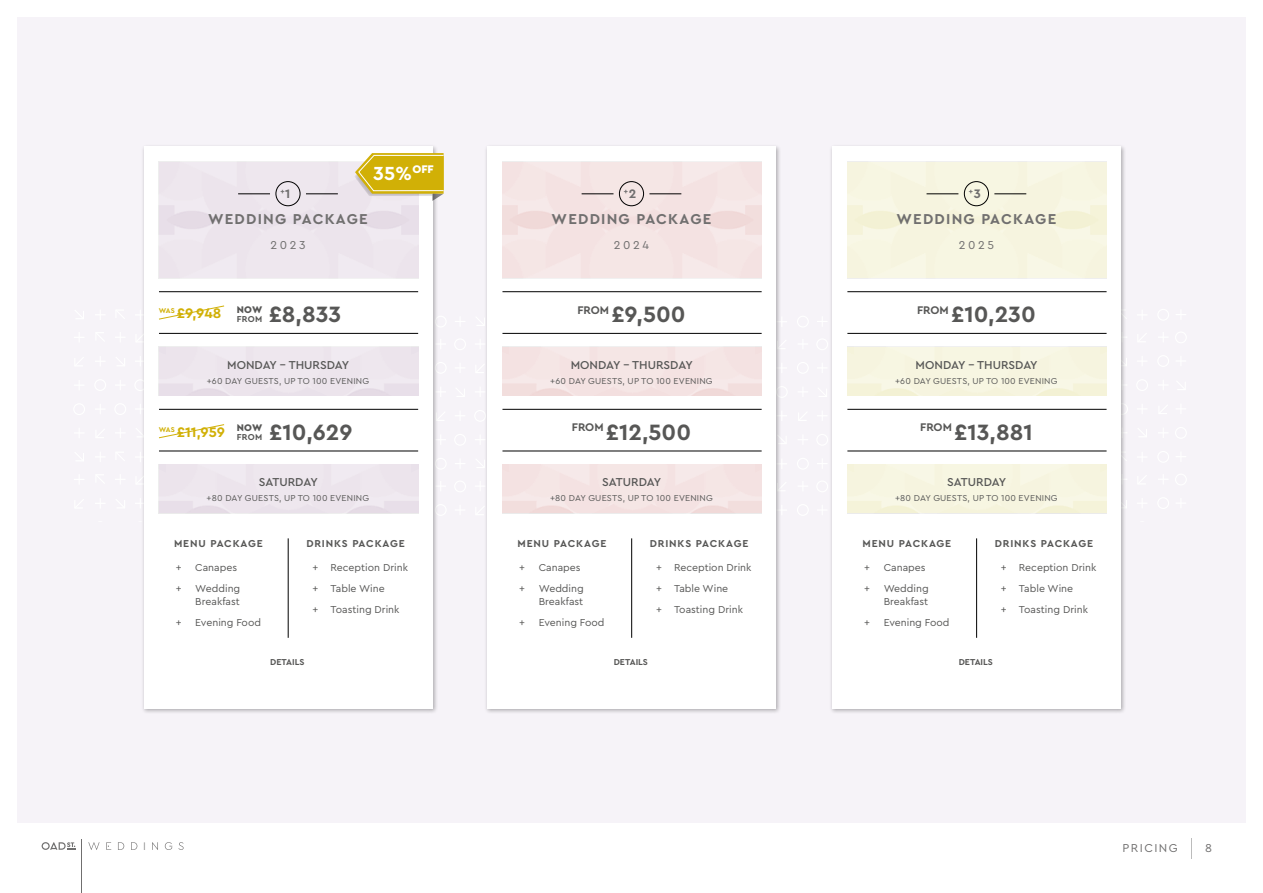
<style>
.page{position:relative;width:1263px;height:893px;background:#fff}
.page>*{position:absolute;margin:0;border:0;box-sizing:border-box;transform-origin:0 0}
.t1{font:700 23.25px "Cera Pro";color:#575756}
.t2{font:700 19.8px "Cera Pro";color:#fff}
.t3{font:700 15px "Cera Pro";letter-spacing:.08em;color:#706f6f}
.t4{font:700 14.55px "Cera Pro";color:#d1b006}
.t5{font:500 12px "Cera Pro";color:#575756}
.t6{font:12px "Cera GR";letter-spacing:.22em;color:#706f6f}
.t7{font:12px "Cera GR";letter-spacing:.12em;color:#706f6f}
.t8{font:300 11.55px "Cera Pro";color:#706f6f}
.t9{font:10.5px/21px "Cera GR";color:#575756}
.t10{font:700 10.5px "Cera Pro";letter-spacing:.08em;color:#575756}
.t11{font:900 10.05px "Cera Pro";letter-spacing:.015em;color:#575756}
.t12{font:9px "Cera GR";letter-spacing:.02em;color:#575756}
.t13{font:700 9px "Cera Pro";color:#575756}
.t14{font:700 7.5px "Cera Pro";color:#706f6f}
.s1{font-size:12.9px}
</style>
<div class="page">
<svg style="left:1191px;top:839px;width:1px;height:20px"></svg>
<div style="left:17px;top:17px;width:1229px;height:806px;background:#f6f3f8"></div>
<svg style="left:476px;top:317px;width:8px;height:9px"></svg>
<svg style="left:438px;top:412px;width:7px;height:9px"></svg>
<svg style="left:456px;top:388px;width:9px;height:9px"></svg>
<svg style="left:476px;top:459px;width:8px;height:9px"></svg>
<svg style="left:455px;top:339px;width:11px;height:11px"></svg>
<svg style="left:455px;top:481px;width:11px;height:11px"></svg>
<svg style="left:797px;top:316px;width:11px;height:11px"></svg>
<svg style="left:797px;top:458px;width:11px;height:11px"></svg>
<svg style="left:798px;top:412px;width:9px;height:9px"></svg>
<svg style="left:818px;top:388px;width:9px;height:9px"></svg>
<svg style="left:817px;top:434px;width:11px;height:11px"></svg>
<svg style="left:1158px;top:309px;width:11px;height:11px"></svg>
<svg style="left:1158px;top:451px;width:11px;height:11px"></svg>
<svg style="left:1175px;top:332px;width:11px;height:11px"></svg>
<svg style="left:1158px;top:498px;width:11px;height:11px"></svg>
<svg style="left:1175px;top:474px;width:11px;height:11px"></svg>
<svg style="left:95px;top:380px;width:11px;height:11px"></svg>
<svg style="left:74px;top:404px;width:11px;height:11px"></svg>
<svg style="left:115px;top:404px;width:11px;height:11px"></svg>
<div style="left:141px;top:144px;width:297px;height:570px;background:#000;opacity:.3"></div>
<div style="left:144px;top:147px;width:288px;height:562px;background:#fff"></div>
<div style="left:485px;top:144px;width:297px;height:570px;background:#000;opacity:.3"></div>
<div style="left:487px;top:147px;width:289px;height:562px;background:#fff"></div>
<div style="left:830px;top:144px;width:297px;height:570px;background:#000;opacity:.3"></div>
<div style="left:832px;top:147px;width:289px;height:562px;background:#fff"></div>
<hr style="left:288px;top:538px;width:1px;height:100px;background:#000">
<hr style="left:631px;top:538px;width:1px;height:100px;background:#000">
<hr style="left:976px;top:538px;width:1px;height:100px;background:#000">
<div style="left:159px;top:162px;width:259px;height:116px;background:#eee7ee"></div>
<div style="left:502px;top:162px;width:260px;height:116px;background:#f5e6e5"></div>
<div style="left:847px;top:162px;width:259px;height:116px;background:#f7f6e2"></div>
<div style="left:276px;top:181px;width:24px;height:25px;border:1px solid #000;border-radius:50%"></div>
<hr style="left:306px;top:194px;width:32px;height:1px;background:#000">
<hr style="left:238px;top:194px;width:32px;height:1px;background:#000">
<div style="left:619px;top:181px;width:25px;height:25px;border:1px solid #000;border-radius:50%"></div>
<hr style="left:649px;top:194px;width:32px;height:1px;background:#000">
<hr style="left:582px;top:194px;width:31px;height:1px;background:#000">
<div style="left:964px;top:181px;width:25px;height:25px;border:1px solid #000;border-radius:50%"></div>
<hr style="left:994px;top:194px;width:32px;height:1px;background:#000">
<hr style="left:926px;top:194px;width:32px;height:1px;background:#000">
<div style="left:159px;top:347px;width:259px;height:49px;background:#ede6ed"></div>
<div style="left:502px;top:347px;width:260px;height:49px;background:#f4e2e2"></div>
<div style="left:847px;top:347px;width:259px;height:49px;background:#f7f5e1"></div>
<div style="left:159px;top:465px;width:259px;height:48px;background:#eee7ee"></div>
<div style="left:502px;top:465px;width:260px;height:48px;background:#f5e4e4"></div>
<div style="left:847px;top:465px;width:259px;height:48px;background:#f7f5e1"></div>
<hr style="left:159px;top:333px;width:259px;height:1px;background:#000">
<hr style="left:502px;top:333px;width:260px;height:1px;background:#000">
<hr style="left:847px;top:333px;width:259px;height:1px;background:#000">
<hr style="left:159px;top:451px;width:259px;height:1px;background:#000">
<hr style="left:502px;top:451px;width:260px;height:1px;background:#000">
<hr style="left:847px;top:451px;width:259px;height:1px;background:#000">
<hr style="left:159px;top:291px;width:259px;height:1px;background:#000">
<hr style="left:502px;top:291px;width:260px;height:1px;background:#000">
<hr style="left:847px;top:291px;width:259px;height:1px;background:#000">
<hr style="left:159px;top:409px;width:259px;height:1px;background:#000">
<hr style="left:502px;top:409px;width:260px;height:1px;background:#000">
<hr style="left:847px;top:409px;width:259px;height:1px;background:#000">
<svg style="left:354px;top:153px;width:90px;height:48px"></svg>
<svg style="left:158px;top:408px;width:69px;height:106px"></svg>
<svg style="left:158px;top:305px;width:69px;height:68px"></svg>
<hr style="left:82px;top:839px;width:1px;height:54px;background:#706f6f">
<svg style="left:42px;top:842px;width:33px;height:8px"></svg>
<svg style="left:88px;top:842px;width:12px;height:8px"></svg>
<svg style="left:118px;top:842px;width:6px;height:8px"></svg>
<svg style="left:131px;top:842px;width:6px;height:8px"></svg>
<svg style="left:152px;top:842px;width:6px;height:8px"></svg>
<svg style="left:178px;top:842px;width:6px;height:8px"></svg>
<svg style="left:106px;top:842px;width:5px;height:8px"></svg>
<svg style="left:165px;top:842px;width:7px;height:8px"></svg>
<h2 class="t2" style="left:373px;top:160px;width:62px">35% <sup>OFF</sup></h2>
<p class="t14" style="left:280px;top:186px;width:12px">+<span class="s1">1</span></p>
<p class="t14" style="left:624px;top:186px;width:14px">+<span class="s1">2</span></p>
<p class="t14" style="left:969px;top:186px;width:13px">+<span class="s1">3</span></p>
<h3 class="t3" style="left:208px;top:209px;width:161px">WEDDING PACKAGE</h3>
<h3 class="t3" style="left:552px;top:209px;width:161px">WEDDING PACKAGE</h3>
<h3 class="t3" style="left:896px;top:209px;width:161px">WEDDING PACKAGE</h3>
<p class="t6" style="left:270px;top:238px;width:37px">2023</p>
<p class="t6" style="left:614px;top:238px;width:37px">2024</p>
<p class="t6" style="left:959px;top:238px;width:37px">2025</p>
<h3 class="t4" style="left:159px;top:304px;width:64px"><sup>WAS</sup> £9,948</h3>
<h1 class="t1" style="left:235px;top:299px;width:108px"><sup>FROM</sup> £8,833</h1>
<h1 class="t1" style="left:577px;top:299px;width:110px"><sup>FROM</sup> £9,500</h1>
<h1 class="t1" style="left:917px;top:299px;width:120px"><sup>FROM</sup> £10,230</h1>
<p class="t11" style="left:237px;top:303px;width:27px">NOW</p>
<p class="t13" style="left:237px;top:313px;width:27px">FROM</p>
<p class="t5" style="left:227px;top:356px;width:124px">MONDAY - THURSDAY</p>
<p class="t5" style="left:571px;top:356px;width:124px">MONDAY - THURSDAY</p>
<p class="t5" style="left:915px;top:356px;width:124px">MONDAY - THURSDAY</p>
<p class="t12" style="left:207px;top:376px;width:164px">+60 DAY GUESTS, UP TO 100 EVENING</p>
<p class="t12" style="left:550px;top:376px;width:164px">+60 DAY GUESTS, UP TO 100 EVENING</p>
<p class="t12" style="left:895px;top:376px;width:164px">+60 DAY GUESTS, UP TO 100 EVENING</p>
<h3 class="t4" style="left:159px;top:422px;width:67px"><sup>WAS</sup> £11,959</h3>
<h1 class="t1" style="left:235px;top:416px;width:119px"><sup>FROM</sup> £10,629</h1>
<h1 class="t1" style="left:572px;top:416px;width:121px"><sup>FROM</sup> £12,500</h1>
<h1 class="t1" style="left:920px;top:416px;width:114px"><sup>FROM</sup> £13,881</h1>
<p class="t11" style="left:237px;top:421px;width:27px">NOW</p>
<p class="t13" style="left:237px;top:430px;width:27px">FROM</p>
<p class="t5" style="left:259px;top:474px;width:61px">SATURDAY</p>
<p class="t5" style="left:602px;top:474px;width:61px">SATURDAY</p>
<p class="t5" style="left:947px;top:474px;width:61px">SATURDAY</p>
<p class="t12" style="left:207px;top:493px;width:164px">+80 DAY GUESTS, UP TO 100 EVENING</p>
<p class="t12" style="left:550px;top:493px;width:164px">+80 DAY GUESTS, UP TO 100 EVENING</p>
<p class="t12" style="left:895px;top:493px;width:164px">+80 DAY GUESTS, UP TO 100 EVENING</p>
<p class="t10" style="left:174px;top:536px;width:90px">MENU PACKAGE</p>
<p class="t9" style="left:176px;top:557px;width:7px">+</p>
<p class="t9" style="left:195px;top:557px;width:43px">Canapes</p>
<p class="t9" style="left:176px;top:578px;width:7px">+</p>
<p class="t9" style="left:195px;top:582px;width:47px;line-height:13.5px">Wedding<br>Breakfast</p>
<p class="t9" style="left:176px;top:612px;width:7px">+</p>
<p class="t9" style="left:195px;top:612px;width:67px">Evening Food</p>
<p class="t10" style="left:306px;top:536px;width:100px">DRINKS PACKAGE</p>
<p class="t9" style="left:312px;top:557px;width:97px">+ Reception Drink + Table Wine<br>+ Toasting Drink</p>
<p class="t10" style="left:517px;top:536px;width:90px">MENU PACKAGE</p>
<p class="t9" style="left:519px;top:557px;width:7px">+</p>
<p class="t9" style="left:539px;top:557px;width:43px">Canapes</p>
<p class="t9" style="left:519px;top:578px;width:7px">+</p>
<p class="t9" style="left:539px;top:582px;width:47px;line-height:13.5px">Wedding<br>Breakfast</p>
<p class="t9" style="left:519px;top:612px;width:7px">+</p>
<p class="t9" style="left:539px;top:612px;width:67px">Evening Food</p>
<p class="t10" style="left:650px;top:536px;width:100px">DRINKS PACKAGE</p>
<p class="t9" style="left:656px;top:557px;width:97px">+ Reception Drink + Table Wine<br>+ Toasting Drink</p>
<p class="t10" style="left:862px;top:536px;width:90px">MENU PACKAGE</p>
<p class="t9" style="left:864px;top:557px;width:7px">+</p>
<p class="t9" style="left:884px;top:557px;width:43px">Canapes</p>
<p class="t9" style="left:864px;top:578px;width:7px">+</p>
<p class="t9" style="left:884px;top:582px;width:47px;line-height:13.5px">Wedding<br>Breakfast</p>
<p class="t9" style="left:864px;top:612px;width:7px">+</p>
<p class="t9" style="left:884px;top:612px;width:67px">Evening Food</p>
<p class="t10" style="left:995px;top:536px;width:100px">DRINKS PACKAGE</p>
<p class="t9" style="left:1001px;top:557px;width:97px">+ Reception Drink + Table Wine<br>+ Toasting Drink</p>
<p class="t13" style="left:270px;top:656px;width:36px">DETAILS</p>
<p class="t13" style="left:614px;top:656px;width:36px">DETAILS</p>
<p class="t13" style="left:959px;top:656px;width:36px">DETAILS</p>
<p class="t8" style="left:143px;top:838px;width:4px">I</p>
<p class="t7" style="left:1122px;top:841px;width:57px">PRICING</p>
<p class="t6" style="left:1205px;top:841px;width:8px">8</p>
</div>
